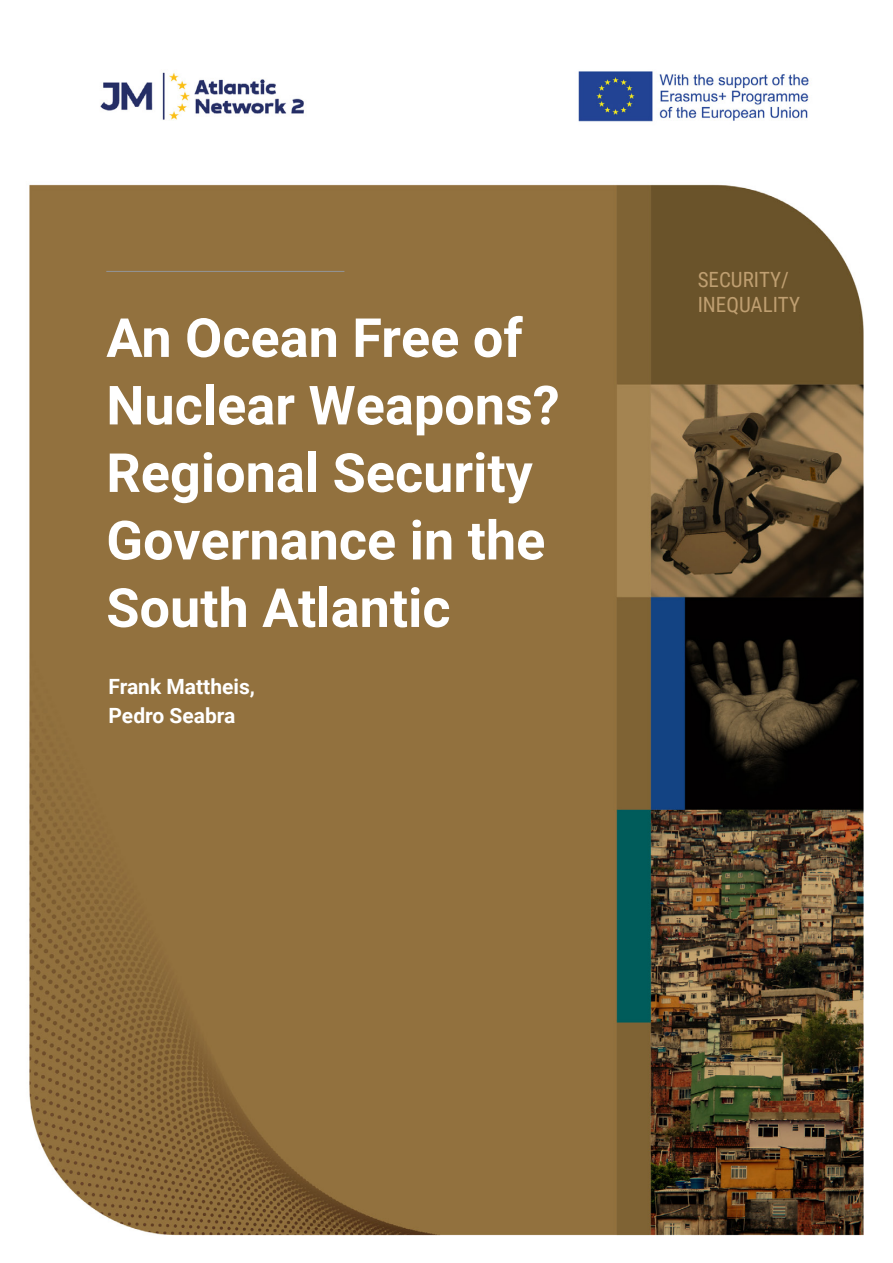
<style>
.page{position:relative;width:893px;height:1263px;background:#fff}
.page>*{position:absolute;margin:0;border:0;box-sizing:border-box;transform-origin:0 0}
.Titulo_Principal{font:700 54px/67.5px "Roboto";color:#fff}
.Titulo_Principal-2{font:700 21px "Roboto";color:#fff}
.Titulo_Principal-3{font:21px "Roboto Condensed";color:#bf9f71}
</style>
<div class="page">
<img style="left:29px;top:71px;width:835px;height:1165px">
<hr style="left:106px;top:271px;width:238px;height:1px;background:#939598">
<p class="Titulo_Principal" style="left:106px;top:302px;width:455px">An Ocean Free of<br>Nuclear Weapons?<br>Regional Security<br>Governance in the<br>South Atlantic</p>
<p class="Titulo_Principal-2" style="left:108px;top:672px;width:148px">Frank Mattheis,</p>
<p class="Titulo_Principal-2" style="left:108px;top:701px;width:129px">Pedro Seabra</p>
<p class="Titulo_Principal-3" style="left:698px;top:265px;width:93px">SECURITY/</p>
<p class="Titulo_Principal-3" style="left:698px;top:290px;width:104px">INEQUALITY</p>
</div>
